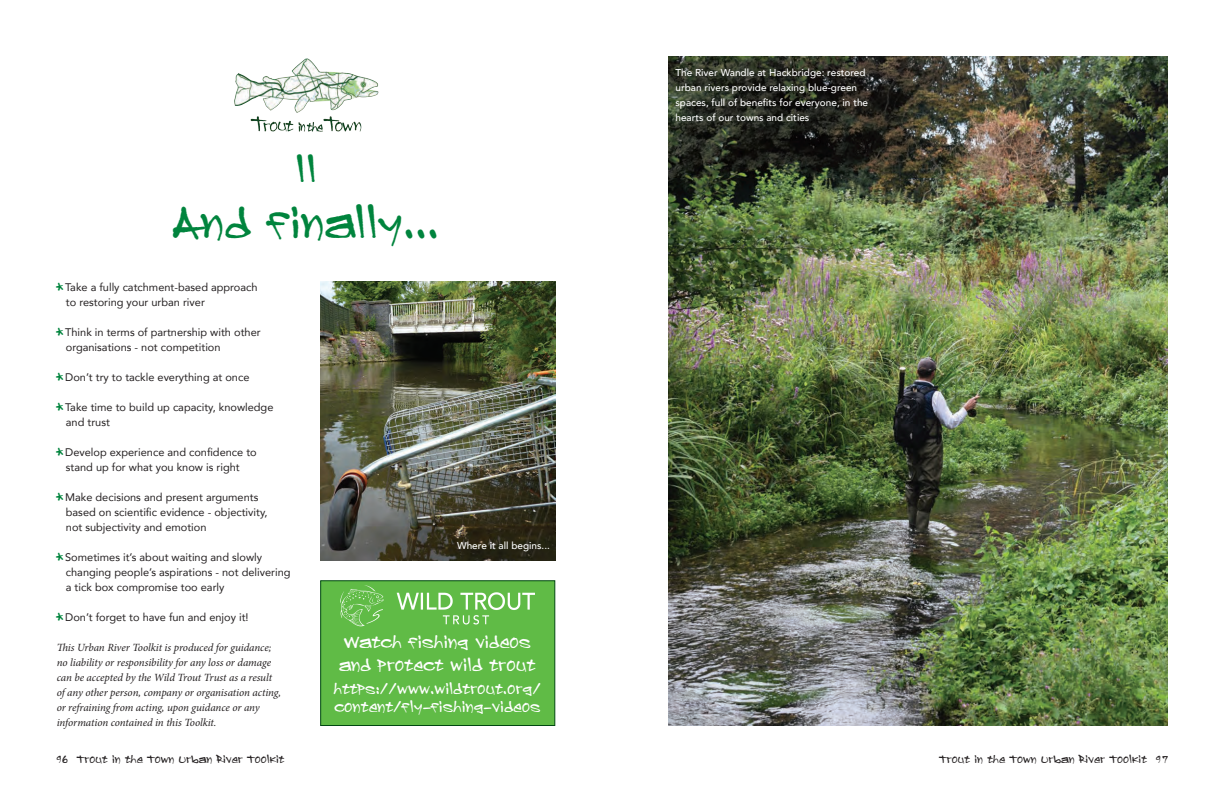
<style>
.page{position:relative;width:1224px;height:792px;background:#fff}
.page>*{position:absolute;margin:0;border:0;box-sizing:border-box;transform-origin:0 0}
.bodycopy{font:40px "Sprayerz";letter-spacing:.15em;color:#00843d}
.bodycopy-2{font:36px "Sprayerz";color:#00843d}
.t1{font:16px/23px "Sprayerz";letter-spacing:.15em;color:#fff}
.t2{font:14px/18px "Sprayerz";letter-spacing:.15em;color:#fff}
.bodycopy-3{font:11px/15px "Avenir";color:#231f20}
.bodycopy-4{font:italic 11px/15px "Minion Pro";letter-spacing:-.01em;color:#231f20}
.t3{font:500 10px/15px "Avenir";color:#fff}
.t4{font:10px "Sprayerz";letter-spacing:.15em;color:#231f20}
.s1{font-family:"Sprayerz";font-size:14px;color:#00843d}
</style>
<div class="page">
<img style="left:669px;top:57px;width:498px;height:669px">
<div style="left:320px;top:580px;width:235px;height:146px;background:#60bb46;border:1px solid #004810"></div>
<img style="left:320px;top:281px;width:235px;height:280px">
<img style="left:341px;top:586px;width:194px;height:40px">
<img style="left:234px;top:58px;width:145px;height:74px">
<p class="bodycopy-2" style="left:298px;top:150px;width:18px">11</p>
<p class="bodycopy" style="left:176px;top:201px;width:261px">And finally...</p>
<p class="bodycopy-3" style="left:66px;top:279px;width:193px;text-indent:-9px"><span class="s1">*</span> Take a fully catchment-based approach to restoring your urban river</p>
<p class="bodycopy-3" style="left:66px;top:324px;width:196px;text-indent:-9px"><span class="s1">*</span> Think in terms of partnership with other organisations - not competition</p>
<p class="bodycopy-3" style="left:57px;top:369px;width:194px"><span class="s1">*</span> Don’t try to tackle everything at once</p>
<p class="bodycopy-3" style="left:66px;top:399px;width:209px;text-indent:-9px"><span class="s1">*</span> Take time to build up capacity, knowledge and trust</p>
<p class="bodycopy-3" style="left:66px;top:444px;width:192px;text-indent:-9px"><span class="s1">*</span> Develop experience and confidence to stand up for what you know is right</p>
<p class="bodycopy-3" style="left:66px;top:489px;width:203px;text-indent:-9px"><span class="s1">*</span> Make decisions and present arguments based on scientific evidence - objectivity, not subjectivity and emotion</p>
<p class="bodycopy-3" style="left:66px;top:549px;width:226px;text-indent:-9px"><span class="s1">*</span> Sometimes it’s about waiting and slowly changing people’s aspirations - not delivering a tick box compromise too early</p>
<p class="bodycopy-3" style="left:57px;top:609px;width:194px"><span class="s1">*</span> Don’t forget to have fun and enjoy it!</p>
<p class="bodycopy-4" style="left:57px;top:640px;width:216px">This Urban River Toolkit is produced for guidance;</p>
<p class="bodycopy-4" style="left:57px;top:655px;width:226px">no liability or responsibility for any loss or damage can be accepted by the Wild Trout Trust as a result of any other person, company or organisation acting, or refraining from acting, upon guidance or any information contained in this Toolkit.</p>
<p class="t3" style="left:457px;top:538px;width:94px">Where it all begins...</p>
<p class="t1" style="left:340px;top:631px;width:196px">Watch fishing videos and protect wild trout</p>
<p class="t2" style="left:335px;top:680px;width:207px">https://www.wildtrout.org/ content/fly-fishing-videos</p>
<p class="t3" style="left:675px;top:64px;width:194px">The River Wandle at Hackbridge: restored urban rivers provide relaxing blue-green spaces, full of benefits for everyone, in the hearts of our towns and cities</p>
<p class="t4" style="left:57px;top:754px;width:42px">9</p>
<p class="t4" style="left:63px;top:754px;width:222px">6 Trout in the Town Urban River Toolkit</p>
<p class="t4" style="left:940px;top:754px;width:258px">Trout in the Town Urban River Toolkit 9</p>
<p class="t4" style="left:1163px;top:754px;width:6px">7</p>
</div>
